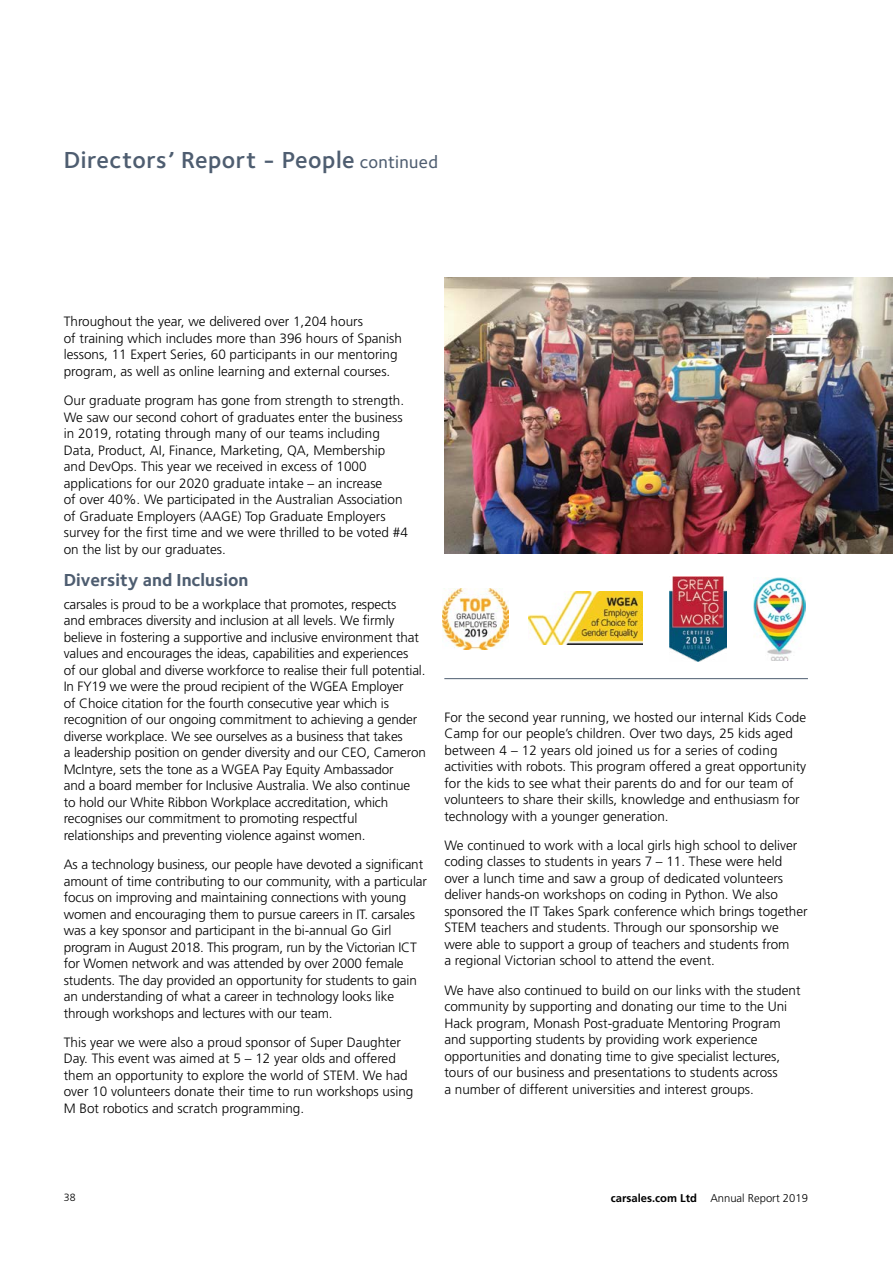
<style>
.page{position:relative;width:893px;height:1263px;background:#fff}
.page>*{position:absolute;margin:0;border:0;box-sizing:border-box;transform-origin:0 0}
.t1{font:600 24px "Foundry Sterling";letter-spacing:.02em;color:#4e5d70}
.t2{font:700 18px "Foundry Sterling";color:#4e5d70}
.t3{font:300 13.5px/16.5px "Frutiger";color:#000}
.t4{font:300 11.25px "Frutiger";color:#000}
.t5{font:300 10.5px "Frutiger";color:#000}
.s1{font-weight:500;font-size:18px}
.s2{font-weight:700}
</style>
<div class="page">
<img style="left:444px;top:277px;width:449px;height:276px">
<img style="left:528px;top:591px;width:114px;height:53px">
<img style="left:443px;top:589px;width:66px;height:61px">
<img style="left:669px;top:577px;width:58px;height:85px">
<img style="left:754px;top:578px;width:52px;height:82px">
<hr style="left:444px;top:678px;width:364px;height:1px;background:#4e5d70">
<h1 class="t1" style="left:64px;top:145px;width:376px">Directors’ Report - People <span class="s1">continued</span></h1>
<p class="t3" style="left:64px;top:313px;width:340px">Throughout the year, we delivered over 1,204 hours<br>of training which includes more than 396 hours of Spanish lessons, 11 Expert Series, 60 participants in our mentoring program, as well as online learning and external courses.</p>
<p class="t3" style="left:64px;top:392px;width:346px">Our graduate program has gone from strength to strength.<br>We saw our second cohort of graduates enter the business in 2019, rotating through many of our teams including Data, Product, AI, Finance, Marketing, QA, Membership and DevOps. This year we received in excess of 1000 applications for our 2020 graduate intake – an increase<br>of over 40%. We participated in the Australian Association of Graduate Employers (AAGE) Top Graduate Employers survey for the first time and we were thrilled to be voted #4 on the list by our graduates.</p>
<h2 class="t2" style="left:64px;top:569px;width:186px">Diversity and Inclusion</h2>
<p class="t3" style="left:64px;top:596px;width:364px">carsales is proud to be a workplace that promotes, respects<br>and embraces diversity and inclusion at all levels. We firmly believe in fostering a supportive and inclusive environment that values and encourages the ideas, capabilities and experiences<br>of our global and diverse workforce to realise their full potential.<br>In FY19 we were the proud recipient of the WGEA Employer<br>of Choice citation for the fourth consecutive year which is recognition of our ongoing commitment to achieving a gender diverse workplace. We see ourselves as a business that takes<br>a leadership position on gender diversity and our CEO, Cameron McIntyre, sets the tone as a WGEA Pay Equity Ambassador<br>and a board member for Inclusive Australia. We also continue<br>to hold our White Ribbon Workplace accreditation, which recognises our commitment to promoting respectful relationships and preventing violence against women.</p>
<p class="t3" style="left:64px;top:856px;width:365px">As a technology business, our people have devoted a significant amount of time contributing to our community, with a particular focus on improving and maintaining connections with young women and encouraging them to pursue careers in IT. carsales was a key sponsor and participant in the bi-annual Go Girl program in August 2018. This program, run by the Victorian ICT for Women network and was attended by over 2000 female students. The day provided an opportunity for students to gain an understanding of what a career in technology looks like through workshops and lectures with our team.</p>
<p class="t3" style="left:64px;top:1034px;width:351px">This year we were also a proud sponsor of Super Daughter Day. This event was aimed at 5 – 12 year olds and offered them an opportunity to explore the world of STEM. We had over 10 volunteers donate their time to run workshops using M Bot robotics and scratch programming.</p>
<p class="t3" style="left:444px;top:709px;width:363px">For the second year running, we hosted our internal Kids Code Camp for our people’s children. Over two days, 25 kids aged between 4 – 12 years old joined us for a series of coding activities with robots. This program offered a great opportunity for the kids to see what their parents do and for our team of volunteers to share their skills, knowledge and enthusiasm for technology with a younger generation.</p>
<p class="t3" style="left:444px;top:837px;width:365px">We continued to work with a local girls high school to deliver coding classes to students in years 7 – 11. These were held over a lunch time and saw a group of dedicated volunteers deliver hands-on workshops on coding in Python. We also sponsored the IT Takes Spark conference which brings together STEM teachers and students. Through our sponsorship we were able to support a group of teachers and students from<br>a regional Victorian school to attend the event.</p>
<p class="t3" style="left:444px;top:982px;width:358px">We have also continued to build on our links with the student community by supporting and donating our time to the Uni Hack program, Monash Post-graduate Mentoring Program and supporting students by providing work experience opportunities and donating time to give specialist lectures, tours of our business and presentations to students across<br>a number of different universities and interest groups.</p>
<p class="t5" style="left:64px;top:1191px;width:13px">38</p>
<p class="t4" style="left:611px;top:1191px;width:199px"><span class="s2">carsales.com Ltd</span> Annual Report 2019</p>
</div>
